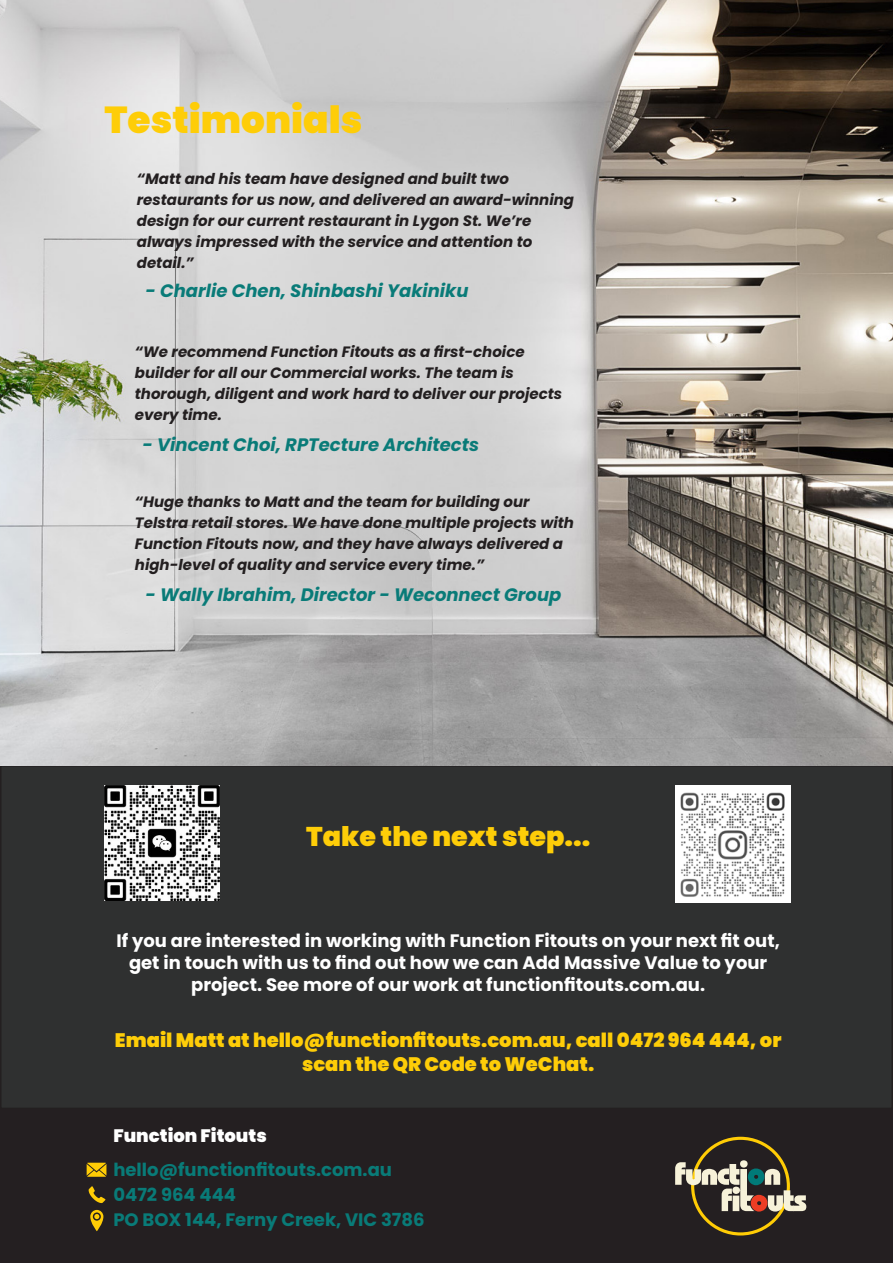
<style>
.page{position:relative;width:893px;height:1263px;background:#fff}
.page>*{position:absolute;margin:0;border:0;box-sizing:border-box;transform-origin:0 0}
.t1{font:900 37.5px "Poppins";color:#fecd08}
.t2{font:900 27px "Poppins";color:#fecd08}
.t3{font:900 19.5px/23.4px "Poppins";color:#fecd08;text-align:center}
.t4{font:700 18px/21.6px "Poppins";color:#fff;text-align:center}
.t5{font:italic 700 18px "Poppins";color:#097b78}
.t6{font:700 18px/25px "Poppins";color:#097b78}
.t7{font:900 18px "Poppins";color:#fff}
.t8{font:italic 700 15px/21px "Poppins";color:#231f20}
</style>
<div class="page">
<div style="left:1px;top:766px;width:891px;height:342px;background:#2f3030"></div>
<div style="left:0;top:765px;width:893px;height:344px;border:2px solid #231f20"></div>
<img style="left:0;top:0;width:893px;height:765px">
<img style="left:104px;top:786px;width:115px;height:114px">
<img style="left:675px;top:786px;width:115px;height:116px">
<div style="left:0;top:1109px;width:893px;height:154px;background:#241f21"></div>
<svg style="left:90px;top:1210px;width:13px;height:21px"></svg>
<svg style="left:87px;top:1163px;width:19px;height:14px"></svg>
<div style="left:691px;top:1137px;width:99px;height:98px;border:3px solid #ffcc05;border-radius:50%"></div>
<svg style="left:675px;top:1160px;width:131px;height:51px"></svg>
<svg style="left:89px;top:1186px;width:16px;height:17px"></svg>
<p class="t1" style="left:104px;top:98px;width:260px">Testimonials</p>
<p class="t8" style="left:137px;top:168px;width:439px">“Matt and his team have designed and built two restaurants for us now, and delivered an award-winning design for our current restaurant in Lygon St. We’re always impressed with the service and attention to detail.”</p>
<p class="t5" style="left:146px;top:281px;width:324px">- Charlie Chen, Shinbashi Yakiniku</p>
<p class="t8" style="left:135px;top:341px;width:429px">“We recommend Function Fitouts as a first-choice builder for all our Commercial works. The team is thorough, diligent and work hard to deliver our projects every time.</p>
<p class="t5" style="left:142px;top:434px;width:338px">- Vincent Choi, RPTecture Architects</p>
<p class="t8" style="left:135px;top:491px;width:441px">“Huge thanks to Matt and the team for building our Telstra retail stores. We have done multiple projects with Function Fitouts now, and they have always delivered a high-level of quality and service every time.”</p>
<p class="t5" style="left:146px;top:584px;width:417px">- Wally Ibrahim, Director - Weconnect Group</p>
<p class="t2" style="left:306px;top:820px;width:286px">Take the next step...</p>
<p class="t4" style="left:117px;top:930px;width:665px">If you are interested in working with Function Fitouts on your next fit out, get in touch with us to find out how we can Add Massive Value to your project. See more of our work at functionfitouts.com.au.</p>
<p class="t3" style="left:115px;top:1029px;width:668px">Email Matt at hello@functionfitouts.com.au, call 0472 964 444, or scan the QR Code to WeChat.</p>
<p class="t7" style="left:113px;top:1125px;width:155px">Function Fitouts</p>
<p class="t6" style="left:113px;top:1157px;width:313px">hello@functionfitouts.com.au<br>0472 964 444<br>PO BOX 144, Ferny Creek, VIC 3786</p>
</div>
